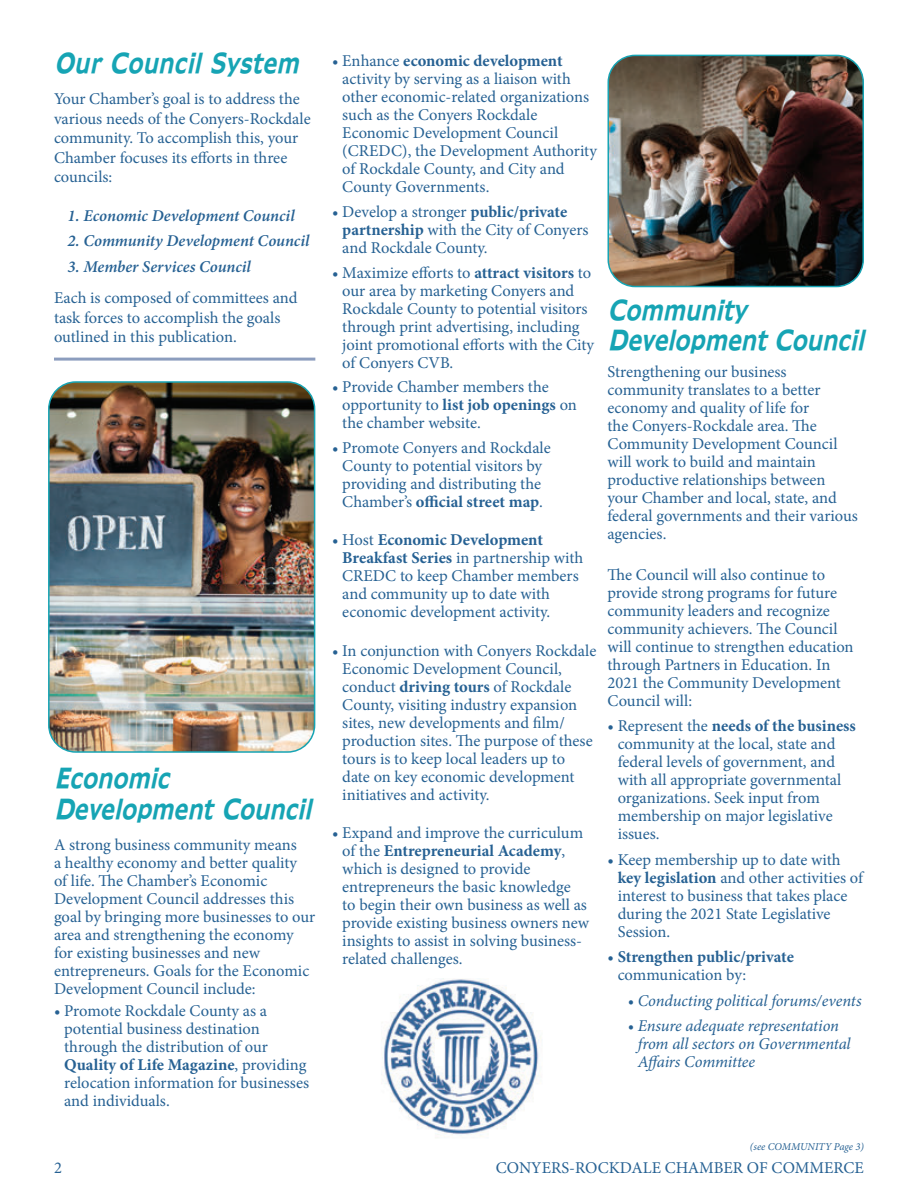
<style>
.page{position:relative;width:918px;height:1188px;background:#fff}
.page>*{position:absolute;margin:0;border:0;box-sizing:border-box;transform-origin:0 0}
.t1{font:italic 700 condensed 25.5px/30.6px "Adams";letter-spacing:-.01em;color:#16a4b4}
.t2{font:16.5px/18px "Minion Pro";color:#266193}
.t3{font:italic 16.5px/18px "Minion Pro";letter-spacing:-.01em;color:#266193}
.t4{font:italic 600 16.5px "Minion Pro";letter-spacing:-.005em;color:#266193}
.t5{font:700 16.5px/18px "Minion Pro";letter-spacing:-.005em;color:#266193}
.t6{font:italic 10.5px "Minion Pro";color:#266193}
.s1{font-weight:700}
.s2{font-weight:400}
</style>
<div class="page">
<hr style="left:54px;top:358px;width:261px;height:3px;background:#8c9dbe">
<img style="left:381px;top:979px;width:160px;height:158px">
<img style="left:608px;top:55px;width:255px;height:232px">
<div style="left:608px;top:55px;width:256px;height:232px;border:2px solid #16a4b4;border-radius:27px"></div>
<img style="left:51px;top:383px;width:264px;height:368px">
<div style="left:48px;top:381px;width:267px;height:372px;border:2px solid #16a4b4;border-radius:27px"></div>
<h1 class="t1" style="left:54px;top:48px;width:246px">Our Council System</h1>
<p class="t2" style="left:54px;top:89px;width:258px;line-height:19.5px">Your Chamber’s goal is to address the various needs of the Conyers-Rockdale community. To accomplish this, your<br>Chamber focuses its efforts in three councils:</p>
<p class="t4" style="left:67px;top:204px;width:229px">1. Economic Development Council</p>
<p class="t4" style="left:67px;top:230px;width:243px">2. Community Development Council</p>
<p class="t4" style="left:67px;top:255px;width:185px">3. Member Services Council</p>
<p class="t2" style="left:54px;top:288px;width:245px;line-height:19.5px">Each is composed of committees and task forces to accomplish the goals outlined in this publication.</p>
<h1 class="t1" style="left:54px;top:763px;width:259px">Economic<br>Development Council</h1>
<p class="t2" style="left:54px;top:836px;width:263px">A strong business community means<br>a healthy economy and better quality<br>of life. The Chamber’s Economic Development Council addresses this goal by bringing more businesses to our area and strengthening the economy for existing businesses and new entrepreneurs. Goals for the Economic Development Council include:</p>
<p class="t2" style="left:64px;top:1002px;width:247px;text-indent:-10px">• Promote Rockdale County as a potential business destination through the distribution of our<br><span class="s1">Quality of Life Magazine</span>, providing relocation information for businesses and individuals.</p>
<p class="t2" style="left:342px;top:52px;width:256px;text-indent:-10px">• Enhance <span class="s1">economic development </span>activity by serving as a liaison with other economic-related organizations such as the Conyers Rockdale<br>Economic Development Council (CREDC), the Development Authority of Rockdale County, and City and<br>County Governments.</p>
<p class="t2" style="left:342px;top:203px;width:248px;text-indent:-10px">• Develop a stronger <span class="s1">public/private partnership</span> with the City of Conyers and Rockdale County.</p>
<p class="t2" style="left:342px;top:263px;width:253px;text-indent:-10px">• Maximize efforts to <span class="s1">attract visitors</span> to our area by marketing Conyers and Rockdale County to potential visitors through print advertising, including joint promotional efforts with the City of Conyers CVB.</p>
<p class="t2" style="left:342px;top:378px;width:236px;text-indent:-10px">• Provide Chamber members the opportunity to <span class="s1">list job openings</span> on the chamber website.</p>
<p class="t2" style="left:332px;top:439px;width:220px;text-align:center">• Promote Conyers and Rockdale<br>County to potential visitors by providing and distributing the<br>Chamber’s <span class="s1">official street map</span>.</p>
<p class="t2" style="left:342px;top:531px;width:243px;text-indent:-10px">• Host <span class="s1">Economic Development<br>Breakfast Series</span> in partnership with<br>CREDC to keep Chamber members and community up to date with economic development activity.</p>
<p class="t2" style="left:342px;top:641px;width:256px;text-indent:-10px">• In conjunction with Conyers Rockdale Economic Development Council, conduct <span class="s1">driving tours</span> of Rockdale County, visiting industry expansion sites, new developments and film/ production sites. The purpose of these tours is to keep local leaders up to date on key economic development initiatives and activity.</p>
<p class="t2" style="left:342px;top:824px;width:248px;text-indent:-10px">• Expand and improve the curriculum of the <span class="s1">Entrepreneurial Academy</span>, which is designed to provide entrepreneurs the basic knowledge<br>to begin their own business as well as provide existing business owners new insights to assist in solving business&shy;related challenges.</p>
<h1 class="t1" style="left:608px;top:294px;width:258px">Community<br>Development Council</h1>
<p class="t2" style="left:608px;top:363px;width:252px">Strengthening our business community translates to a better economy and quality of life for<br>the Conyers-Rockdale area. The<br>Community Development Council will work to build and maintain productive relationships between your Chamber and local, state, and federal governments and their various agencies.</p>
<p class="t2" style="left:608px;top:566px;width:248px">The Council will also continue to provide strong programs for future community leaders and recognize community achievers. The Council will continue to strengthen education through Partners in Education. In<br>2021 the Community Development<br>Council will:</p>
<p class="t2" style="left:618px;top:717px;width:240px;text-indent:-10px">• Represent the <span class="s1">needs of the business </span>community at the local, state and federal levels of government, and with all appropriate governmental organizations. Seek input from membership on major legislative issues.</p>
<p class="t2" style="left:618px;top:851px;width:247px;text-indent:-10px">• Keep membership up to date with <span class="s1">key legislation</span> and other activities of interest to business that takes place during the 2021 State Legislative<br>Session.</p>
<p class="t5" style="left:618px;top:948px;width:178px;text-indent:-10px"><span class="s2">•</span> Strengthen public/private <span class="s2">communication by:</span></p>
<p class="t3" style="left:628px;top:992px;width:235px">• Conducting political forums/events</p>
<p class="t3" style="left:638px;top:1018px;width:215px;text-indent:-10px">• Ensure adequate representation from all sectors on Governmental<br>Affairs Committee</p>
<p class="t6" style="left:750px;top:1140px;width:116px">(see COMMUNITY Page 3)</p>
<p class="t2" style="left:54px;top:1159px;width:9px">2</p>
<p class="t2" style="left:496px;top:1159px;width:370px">CONYERS-ROCKDALE CHAMBER OF COMMERCE</p>
</div>
